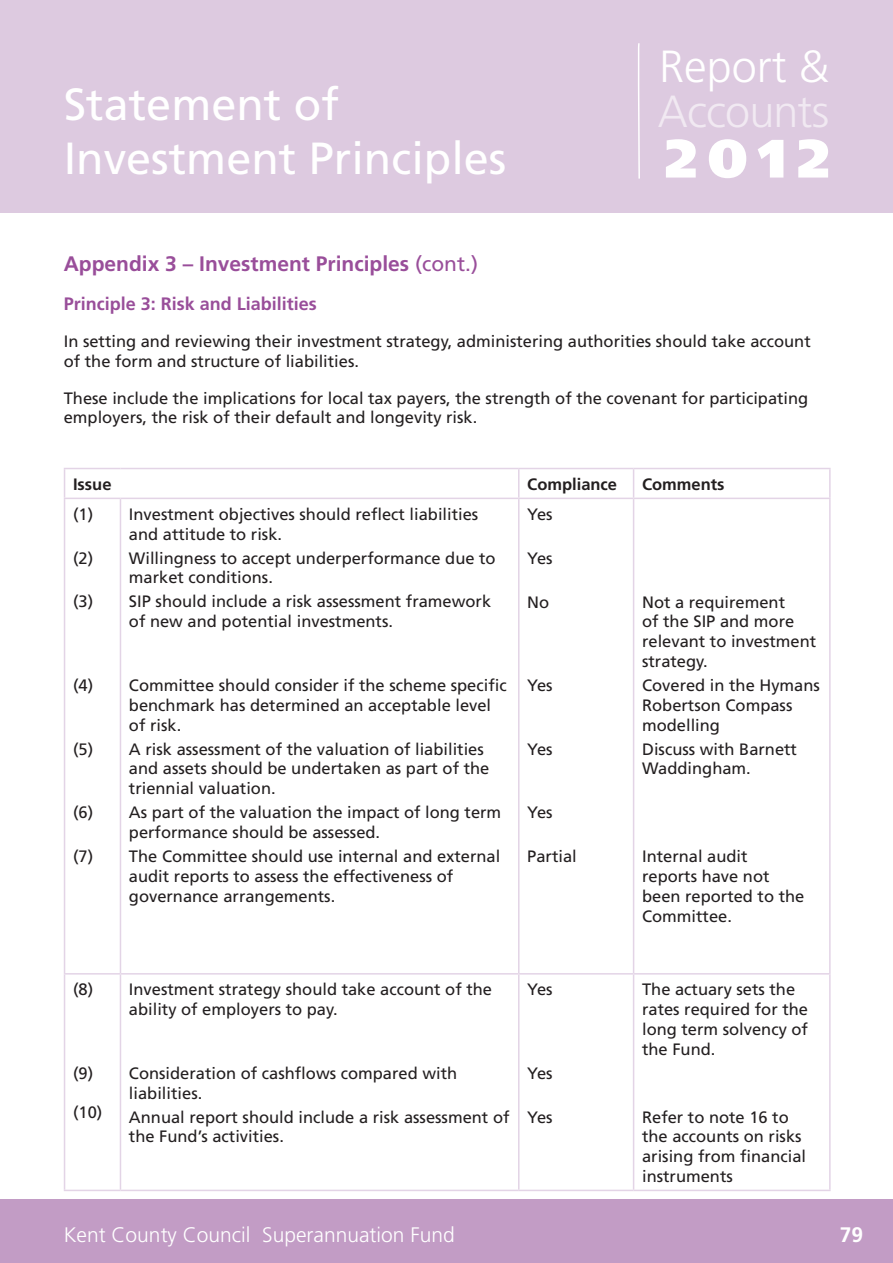
<style>
.page{position:relative;width:893px;height:1263px;background:#fff}
.page>*{position:absolute;margin:0;border:0;box-sizing:border-box;transform-origin:0 0}
.t1{font:900 54px "Frutiger";color:#fff}
.t2{font:45px/54px "Frutiger";color:#fff}
.t3{font:300 45px "Frutiger";letter-spacing:-.02em;color:#f1e9f2}
.t4{font:300 45px "Frutiger";color:#fff}
.t5{font:700 21px "Frutiger";color:#994e9a}
.t6{font:300 21px "Frutiger";color:#fff}
.t7{font:700 21px "Frutiger";color:#fff}
.t8{font:700 18px "Frutiger";color:#994e9a}
.t9{font:16.5px/19.8px "Frutiger";color:#231f20}
.t10{font:700 16.5px "Frutiger";color:#231f20}
.s1{font-weight:400}
</style>
<div class="page">
<div style="left:0;top:0;width:893px;height:213px;background:#ddcae0"></div>
<div style="left:0;top:1199px;width:893px;height:64px;background:#c29cc5"></div>
<svg style="left:638px;top:43px;width:2px;height:136px"></svg>
<hr style="left:64px;top:468px;width:56px;height:1px;background:#e3d4e6">
<svg style="left:64px;top:469px;width:1px;height:29px"></svg>
<hr style="left:120px;top:468px;width:399px;height:1px;background:#e3d4e6">
<hr style="left:519px;top:468px;width:115px;height:1px;background:#e3d4e6">
<svg style="left:518px;top:469px;width:1px;height:29px"></svg>
<hr style="left:634px;top:468px;width:197px;height:1px;background:#e3d4e6">
<svg style="left:633px;top:469px;width:1px;height:29px"></svg>
<hr style="left:829px;top:469px;width:2px;height:29px;background:#e3d4e6">
<hr style="left:64px;top:498px;width:56px;height:1px;background:#e3d4e6">
<hr style="left:64px;top:499px;width:1px;height:474px;background:#e3d4e6">
<hr style="left:120px;top:498px;width:399px;height:1px;background:#e3d4e6">
<hr style="left:120px;top:499px;width:1px;height:474px;background:#e3d4e6">
<hr style="left:519px;top:498px;width:115px;height:1px;background:#e3d4e6">
<hr style="left:518px;top:499px;width:1px;height:474px;background:#e3d4e6">
<hr style="left:634px;top:498px;width:197px;height:1px;background:#e3d4e6">
<hr style="left:633px;top:499px;width:1px;height:474px;background:#e3d4e6">
<hr style="left:829px;top:499px;width:2px;height:474px;background:#e3d4e6">
<hr style="left:64px;top:973px;width:56px;height:1px;background:#e3d4e6">
<hr style="left:64px;top:974px;width:1px;height:216px;background:#e3d4e6">
<hr style="left:120px;top:973px;width:399px;height:1px;background:#e3d4e6">
<hr style="left:120px;top:974px;width:1px;height:216px;background:#e3d4e6">
<hr style="left:519px;top:973px;width:115px;height:1px;background:#e3d4e6">
<hr style="left:518px;top:974px;width:1px;height:216px;background:#e3d4e6">
<hr style="left:634px;top:973px;width:197px;height:1px;background:#e3d4e6">
<hr style="left:633px;top:974px;width:1px;height:216px;background:#e3d4e6">
<hr style="left:829px;top:974px;width:2px;height:216px;background:#e3d4e6">
<hr style="left:64px;top:1190px;width:56px;height:1px;background:#e3d4e6">
<hr style="left:120px;top:1190px;width:399px;height:1px;background:#e3d4e6">
<hr style="left:519px;top:1190px;width:115px;height:1px;background:#e3d4e6">
<hr style="left:634px;top:1190px;width:197px;height:1px;background:#e3d4e6">
<p class="t2" style="left:64px;top:77px;width:444px">Statement of<br>Investment Principles</p>
<h2 class="t4" style="left:659px;top:41px;width:172px">Report &amp;</h2>
<h2 class="t3" style="left:658px;top:86px;width:173px">Accounts</h2>
<h1 class="t1" style="left:665px;top:126px;width:166px">2012</h1>
<p class="t5" style="left:64px;top:252px;width:416px">Appendix 3 – Investment Principles <span class="s1">(cont.)</span></p>
<p class="t8" style="left:64px;top:293px;width:255px">Principle 3: Risk and Liabilities</p>
<p class="t9" style="left:64px;top:331px;width:748px">In setting and reviewing their investment strategy, administering authorities should take account of the form and structure of liabilities.</p>
<p class="t9" style="left:64px;top:388px;width:746px">These include the implications for local tax payers, the strength of the covenant for participating employers, the risk of their default and longevity risk.</p>
<p class="t10" style="left:73px;top:474px;width:40px">Issue</p>
<p class="t10" style="left:527px;top:474px;width:91px">Compliance</p>
<p class="t10" style="left:642px;top:474px;width:84px">Comments</p>
<p class="t9" style="left:73px;top:504px;width:22px">(1)</p>
<p class="t9" style="left:73px;top:548px;width:22px">(2)</p>
<p class="t9" style="left:73px;top:592px;width:22px">(3)</p>
<p class="t9" style="left:129px;top:504px;width:351px">Investment objectives should reflect liabilities and attitude to risk.</p>
<p class="t9" style="left:129px;top:548px;width:368px">Willingness to accept underperformance due to market conditions.</p>
<p class="t9" style="left:129px;top:592px;width:364px">SIP should include a risk assessment framework of new and potential investments.</p>
<p class="t9" style="left:527px;top:504px;width:27px">Yes</p>
<p class="t9" style="left:527px;top:548px;width:27px">Yes</p>
<p class="t9" style="left:527px;top:592px;width:23px">No</p>
<p class="t9" style="left:642px;top:592px;width:176px">Not a requirement<br>of the SIP and more relevant to investment strategy.</p>
<p class="t9" style="left:642px;top:675px;width:179px">Covered in the Hymans<br>Robertson Compass modelling</p>
<p class="t9" style="left:642px;top:739px;width:156px">Discuss with Barnett<br>Waddingham.</p>
<p class="t9" style="left:129px;top:675px;width:379px">Committee should consider if the scheme specific benchmark has determined an acceptable level of risk.</p>
<p class="t9" style="left:129px;top:739px;width:362px">A risk assessment of the valuation of liabilities and assets should be undertaken as part of the triennial valuation.</p>
<p class="t9" style="left:129px;top:802px;width:374px">As part of the valuation the impact of long term performance should be assessed.</p>
<p class="t9" style="left:129px;top:846px;width:373px">The Committee should use internal and external audit reports to assess the effectiveness of governance arrangements.</p>
<p class="t9" style="left:73px;top:675px;width:22px">(4)</p>
<p class="t9" style="left:527px;top:675px;width:27px">Yes</p>
<p class="t9" style="left:73px;top:739px;width:22px">(5)</p>
<p class="t9" style="left:527px;top:739px;width:27px">Yes</p>
<p class="t9" style="left:73px;top:802px;width:22px">(6)</p>
<p class="t9" style="left:73px;top:846px;width:22px">(7)</p>
<p class="t9" style="left:527px;top:802px;width:27px">Yes</p>
<p class="t9" style="left:527px;top:846px;width:51px">Partial</p>
<p class="t9" style="left:642px;top:846px;width:164px">Internal audit reports have not been reported to the<br>Committee.</p>
<p class="t9" style="left:73px;top:979px;width:22px">(8)</p>
<p class="t9" style="left:73px;top:1063px;width:22px">(9)</p>
<p class="t9" style="left:73px;top:1102px;width:31px">(10)</p>
<p class="t9" style="left:129px;top:979px;width:365px">Investment strategy should take account of the ability of employers to pay.</p>
<p class="t9" style="left:527px;top:979px;width:27px">Yes</p>
<p class="t9" style="left:129px;top:1063px;width:330px">Consideration of cashflows compared with liabilities.</p>
<p class="t9" style="left:129px;top:1107px;width:382px">Annual report should include a risk assessment of the Fund’s activities.</p>
<p class="t9" style="left:527px;top:1063px;width:27px">Yes</p>
<p class="t9" style="left:527px;top:1107px;width:27px">Yes</p>
<p class="t9" style="left:642px;top:979px;width:167px">The actuary sets the rates required for the long term solvency of the Fund.</p>
<p class="t9" style="left:642px;top:1107px;width:166px">Refer to note 16 to the accounts on risks arising from financial instruments</p>
<p class="t6" style="left:64px;top:1223px;width:392px">Kent County Council Superannuation Fund</p>
<p class="t7" style="left:840px;top:1222px;width:25px">79</p>
</div>
